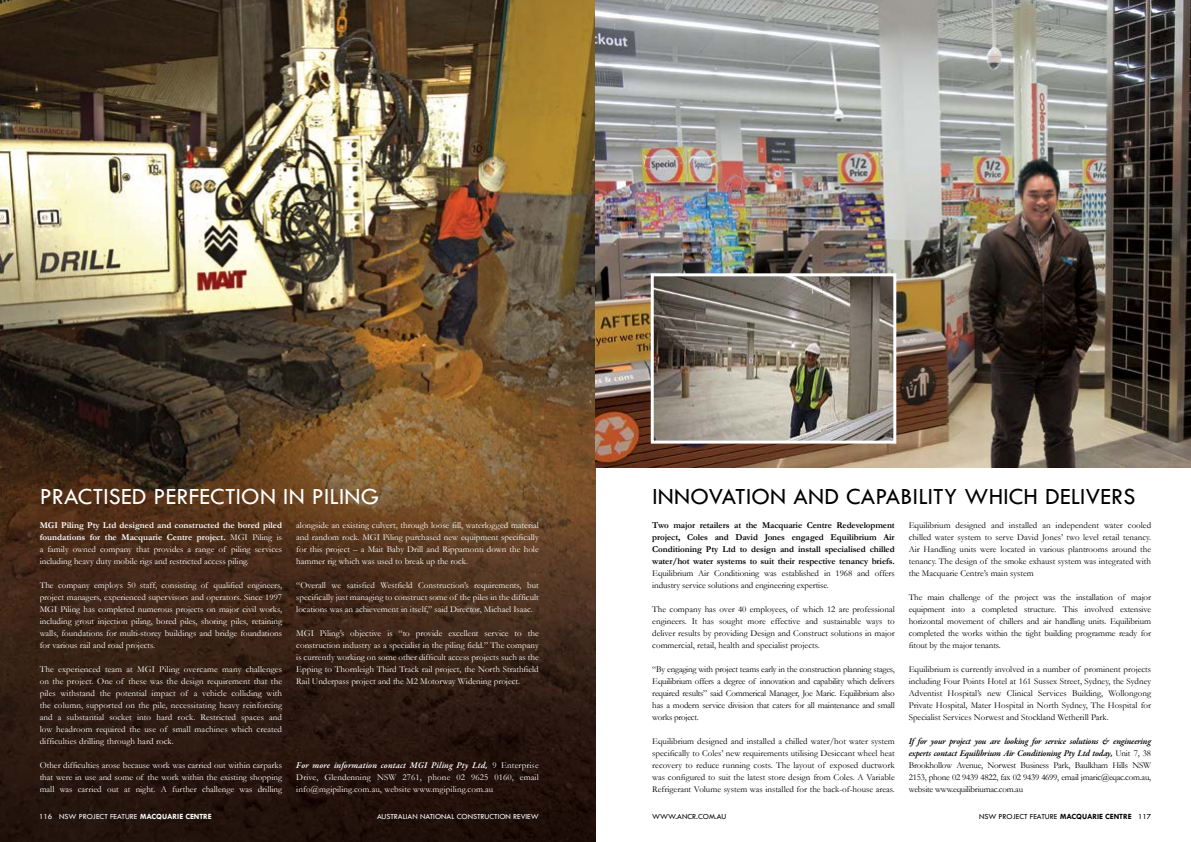
<style>
.page{position:relative;width:1191px;height:842px;background:#fff}
.page>*{position:absolute;margin:0;border:0;box-sizing:border-box;transform-origin:0 0}
.t1{font:24px "Tw Cen";letter-spacing:.01em;color:#000}
.t2{font:24px "Tw Cen";letter-spacing:.01em;color:#fff}
.t3{font:9px/12px "Garamond";color:#fff;text-align:justify}
.t4{font:9px/12px "Garamond";letter-spacing:-.01em;color:#000;text-align:justify}
.t5{font:700 9px/12px "Garamond";letter-spacing:-.01em;color:#000;text-align:justify}
.t6{font:italic 600 9px/12px "Garamond Premr Pro";letter-spacing:-.025em;color:#000}
.t7{font:italic 600 9px "Garamond Premr Pro";letter-spacing:.01em;color:#fff}
.t8{font:8px "Tw Cen";color:#fff}
.t9{font:8px "Tw Cen";color:#000}
.s1{font-weight:700}
.s2{font-family:"Garamond";font-weight:400;font-style:normal}
</style>
<div class="page">
<img style="left:0;top:0;width:595px;height:842px">
<img style="left:595px;top:0;width:596px;height:468px">
<img style="left:655px;top:277px;width:237px;height:163px">
<div style="left:651px;top:273px;width:245px;height:171px;border:3px solid #fff"></div>
<h1 class="t2" style="left:40px;top:482px;width:341px">PRACTISED PERFECTION IN PILING</h1>
<h1 class="t1" style="left:652px;top:482px;width:484px">INNOVATION AND CAPABILITY WHICH DELIVERS</h1>
<p class="t3" style="left:40px;top:519px;width:244px"><span class="s1">MGI Piling Pty Ltd designed and constructed the bored piled foundations for the Macquarie Centre project.</span> MGI Piling is a family owned company that provides a range of piling services including heavy duty mobile rigs and restricted access piling.</p>
<p class="t3" style="left:40px;top:579px;width:244px">The company employs 50 staff, consisting of qualified engineers, project managers, experienced supervisors and operators. Since 1997<br>MGI Piling has completed numerous projects on major civil works, including grout injection piling, bored piles, shoring piles, retaining walls, foundations for multi-storey buildings and bridge foundations for various rail and road projects.</p>
<p class="t3" style="left:40px;top:663px;width:244px">The experienced team at MGI Piling overcame many challenges on the project. One of these was the design requirement that the piles withstand the potential impact of a vehicle colliding with the column, supported on the pile, necessitating heavy reinforcing and a substantial socket into hard rock. Restricted spaces and low headroom required the use of small machines which created difficulties drilling through hard rock.</p>
<p class="t3" style="left:40px;top:759px;width:244px">Other difficulties arose because work was carried out within carparks that were in use and some of the work within the existing shopping mall was carried out at night. A further challenge was drilling</p>
<p class="t3" style="left:296px;top:519px;width:244px">alongside an existing culvert, through loose fill, waterlogged material and random rock. MGI Piling purchased new equipment specifically for this project – a Mait Baby Drill and Rippamonti down the hole hammer rig which was used to break up the rock.</p>
<p class="t3" style="left:296px;top:579px;width:244px">“Overall we satisfied Westfield Construction’s requirements, but specifically just managing to construct some of the piles in the difficult locations was an achievement in itself,” said Director, Michael Isaac.</p>
<p class="t3" style="left:296px;top:627px;width:244px">MGI Piling’s objective is “to provide excellent service to the construction industry as a specialist in the piling field.” The company is currently working on some other difficult access projects such as the Epping to Thornleigh Third Track rail project, the North Strathfield Rail Underpass project and the M2 Motorway Widening project.</p>
<p class="t7" style="left:296px;top:760px;width:244px">For more information contact MGI Piling Pty Ltd, <span class="s2">9 Enterprise</span></p>
<p class="t3" style="left:296px;top:771px;width:244px">Drive, Glendenning NSW 2761, phone 02 9625 0160, email info@mgipiling.com.au, website www.mgipiling.com.au</p>
<p class="t5" style="left:652px;top:519px;width:244px">Two major retailers at the Macquarie Centre Redevelopment project, Coles and David Jones engaged Equilibrium Air Conditioning Pty Ltd to design and install specialised chilled water/hot water systems to suit their respective tenancy briefs.</p>
<p class="t4" style="left:652px;top:567px;width:244px">Equilibrium Air Conditioning was established in 1968 and offers industry service solutions and engineering expertise.</p>
<p class="t4" style="left:652px;top:603px;width:244px">The company has over 40 employees, of which 12 are professional engineers. It has sought more effective and sustainable ways to deliver results by providing Design and Construct solutions in major commercial, retail, health and specialist projects.</p>
<p class="t4" style="left:652px;top:663px;width:244px">“By engaging with project teams early in the construction planning stages, Equilibrium offers a degree of innovation and capability which delivers required results” said Commerical Manager, Joe Maric. Equilibrium also has a modern service division that caters for all maintenance and small works project.</p>
<p class="t4" style="left:652px;top:735px;width:244px">Equilibrium designed and installed a chilled water/hot water system specifically to Coles’ new requirements utilising Desiccant wheel heat recovery to reduce running costs. The layout of exposed ductwork was configured to suit the latest store design from Coles. A Variable Refrigerant Volume system was installed for the back-of-house areas.</p>
<p class="t4" style="left:908px;top:519px;width:244px">Equilibrium designed and installed an independent water cooled chilled water system to serve David Jones’ two level retail tenancy.<br>Air Handling units were located in various plantrooms around the tenancy. The design of the smoke exhaust system was integrated with the Macquarie Centre’s main system</p>
<p class="t4" style="left:908px;top:591px;width:244px">The main challenge of the project was the installation of major equipment into a completed structure. This involved extensive horizontal movement of chillers and air handling units. Equilibrium completed the works within the tight building programme ready for fitout by the major tenants.</p>
<p class="t4" style="left:908px;top:663px;width:244px">Equilibrium is currently involved in a number of prominent projects including Four Points Hotel at 161 Sussex Street, Sydney, the Sydney Adventist Hospital’s new Clinical Services Building, Wollongong Private Hospital, Mater Hospital in North Sydney, The Hospital for Specialist Services Norwest and Stockland Wetherill Park.</p>
<p class="t6" style="left:908px;top:736px;width:244px">If for your project you are looking for service solutions &amp; engineering experts contact Equilibrium Air Conditioning Pty Ltd today, <span class="s2">Unit 7, 38</span></p>
<p class="t4" style="left:908px;top:759px;width:244px">Brookhollow Avenue, Norwest Business Park, Baulkham Hills NSW 2153, phone 02 9439 4822, fax 02 9439 4699, email jmaric@eqac.com.au, website www.equilibriumac.com.au</p>
<p class="t8" style="left:39px;top:811px;width:174px">116 NSW PROJECT FEATURE <span class="s1">MACQUARIE CENTRE</span></p>
<p class="t8" style="left:377px;top:811px;width:163px">AUSTRALIAN NATIONAL CONSTRUCTION REVIEW</p>
<p class="t9" style="left:652px;top:811px;width:76px">WWW.ANCR.COM.AU</p>
<p class="t9" style="left:979px;top:811px;width:174px">NSW PROJECT FEATURE <span class="s1">MACQUARIE CENTRE</span> 117</p>
</div>
